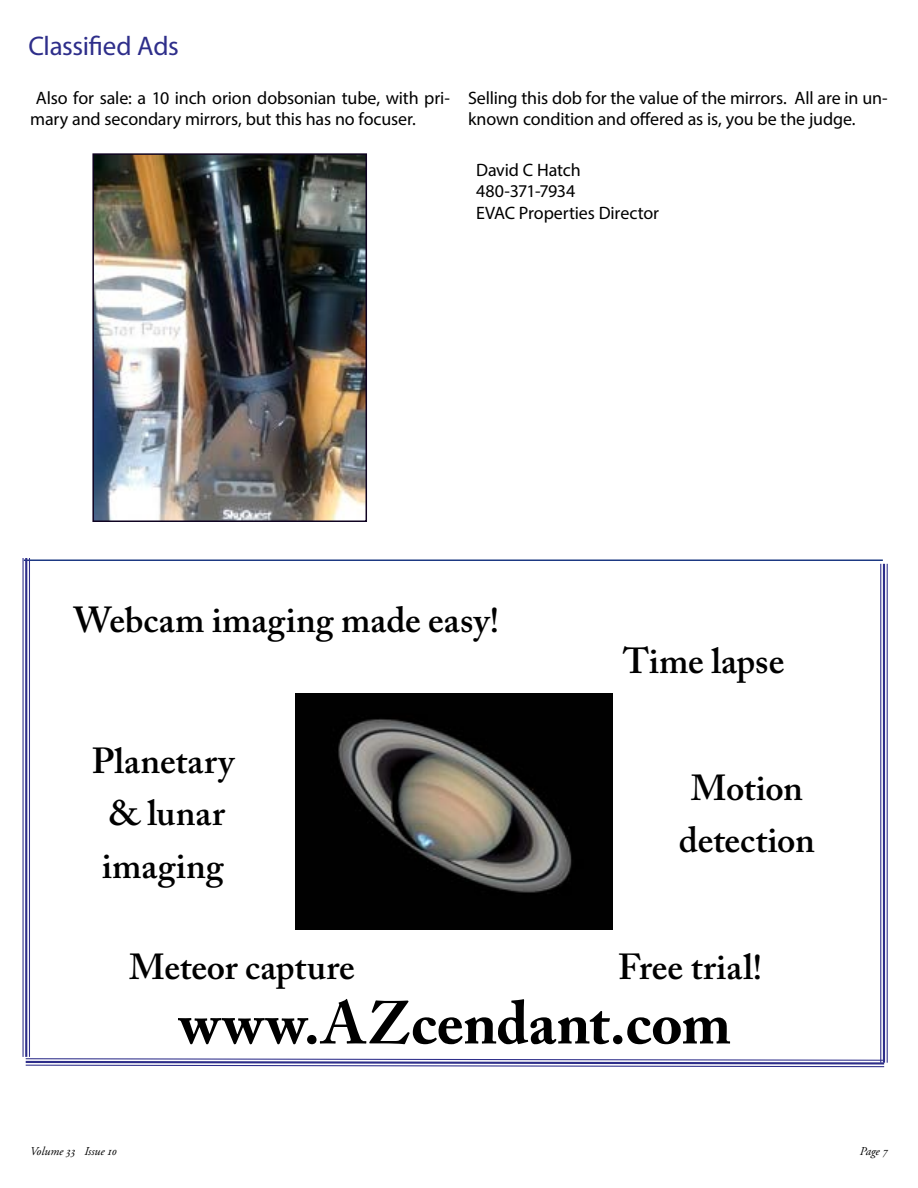
<style>
.page{position:relative;width:918px;height:1188px;background:#fff}
.page>*{position:absolute;margin:0;border:0;box-sizing:border-box;transform-origin:0 0}
.t1{font:700 60px "Adobe Caslon Pro";letter-spacing:-.005em;color:#000}
.t2{font:600 36px/52.5px "Adobe Caslon Pro";color:#000}
.t3{font:27px "Myriad Pro";letter-spacing:-.015em;color:#2e2e8a}
.t4{font:18px/21.6px "Myriad Pro";letter-spacing:-.005em;color:#000}
.t5{font:italic 12px "Adobe Garamond Pro";color:#000}
</style>
<div class="page">
<img style="left:296px;top:693px;width:317px;height:236px">
<hr style="left:24px;top:559px;width:859px;height:2px;background:#1d3983">
<svg style="left:25px;top:1058px;width:861px;height:10px"></svg>
<hr style="left:887px;top:564px;width:1px;height:499px;background:#2e2e8a">
<hr style="left:883px;top:564px;width:2px;height:499px;background:#2e2e8a">
<hr style="left:880px;top:564px;width:1px;height:499px;background:#2e2e8a">
<hr style="left:29px;top:558px;width:1px;height:499px;background:#2e2e8a">
<hr style="left:25px;top:558px;width:2px;height:499px;background:#2e2e8a">
<hr style="left:23px;top:558px;width:1px;height:499px;background:#2e2e8a">
<img style="left:95px;top:156px;width:269px;height:363px">
<div style="left:92px;top:153px;width:275px;height:369px;border:2px solid #0f0321"></div>
<h3 class="t3" style="left:28px;top:30px;width:152px">Classified Ads</h3>
<p class="t4" style="left:30px;top:86px;width:421px;text-indent:6px">Also for sale: a 10 inch orion dobsonian tube, with pri&shy;mary and secondary mirrors, but this has no focuser.</p>
<p class="t4" style="left:468px;top:86px;width:421px">Selling this dob for the value of the mirrors. All are in un&shy;known condition and offered as is, you be the judge.</p>
<p class="t4" style="left:476px;top:158px;width:184px">David C Hatch<br>480-371-7934<br>EVAC Properties Director</p>
<h2 class="t2" style="left:74px;top:593px;width:427px">Webcam imaging made easy!</h2>
<h2 class="t2" style="left:92px;top:734px;width:144px">Planetary &amp; lunar imaging</h2>
<h2 class="t2" style="left:129px;top:940px;width:227px">Meteor capture</h2>
<h2 class="t2" style="left:623px;top:634px;width:163px">Time lapse</h2>
<h2 class="t2" style="left:679px;top:761px;width:137px;text-align:center">Motion detection</h2>
<h2 class="t2" style="left:618px;top:940px;width:146px">Free trial!</h2>
<h1 class="t1" style="left:179px;top:988px;width:554px">www.AZcendant.com</h1>
<p class="t5" style="left:30px;top:1144px;width:88px">Volume 33 Issue 10</p>
<p class="t5" style="left:860px;top:1144px;width:30px">Page 7</p>
</div>
